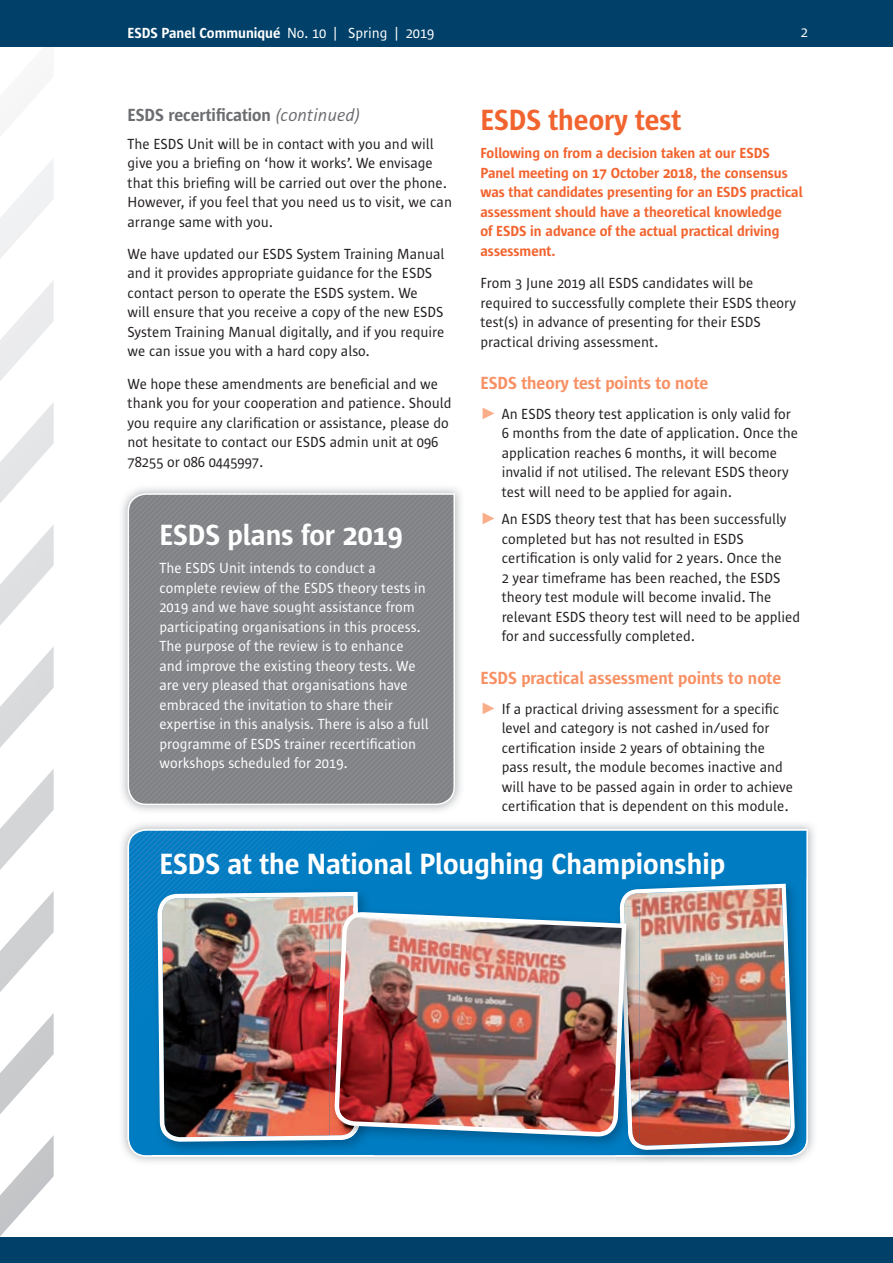
<style>
.page{position:relative;width:893px;height:1263px;background:#fff}
.page>*{position:absolute;margin:0;border:0;box-sizing:border-box;transform-origin:0 0}
.t1{font:600 30px "Sun Sans";color:#fff}
.t2{font:600 30px "Sun Sans";color:#f2642f}
.t3{font:600 18px "Sun Sans";color:#f79165}
.t4{font:600 18px "Sun Sans";color:#6c6d70}
.t5{font:15px/19.5px "Sun Sans";color:#231f20}
.t6{font:15px/19.5px "Sun Sans";color:#fff}
.t7{font:600 15px/19.5px "Sun Sans";color:#f2642f}
.t8{font:600 15px "Sun Sans";color:#fff}
.s1{font-weight:400}
.s2{font-weight:400;font-style:italic}
.s3{font-family:"Arial";font-size:16.5px;color:#f9ad88}
</style>
<div class="page">
<svg style="left:0;top:159px;width:54px;height:1077px"></svg>
<div style="left:0;top:1237px;width:893px;height:26px;background:#004069"></div>
<div style="left:0;top:0;width:893px;height:47px;background:#004069"></div>
<img style="left:122px;top:824px;width:692px;height:338px">
<svg style="left:128px;top:829px;width:680px;height:328px;background:#1285c6"></svg>
<img style="left:122px;top:488px;width:339px;height:323px">
<svg style="left:128px;top:493px;width:327px;height:312px;background:#85878a"></svg>
<img style="left:615px;top:1157px;width:192px;height:5px">
<img style="left:615px;top:879px;width:192px;height:278px">
<img style="left:620px;top:884px;width:175px;height:266px">
<img style="left:152px;top:887px;width:222px;height:269px">
<svg style="left:129px;top:831px;width:210px;height:209px;background:#077dc2"></svg>
<img style="left:152px;top:887px;width:126px;height:125px">
<img style="left:158px;top:892px;width:202px;height:250px">
<img style="left:329px;top:907px;width:311px;height:243px">
<img style="left:620px;top:907px;width:20px;height:241px">
<img style="left:329px;top:907px;width:31px;height:233px">
<img style="left:334px;top:912px;width:292px;height:225px">
<p class="t8" style="left:128px;top:25px;width:308px">ESDS Panel Communiqué <span class="s1">No. 10 | Spring | 2019</span></p>
<p class="t6" style="left:801px;top:23px;width:9px">2</p>
<p class="t4" style="left:128px;top:105px;width:234px">ESDS recertification <span class="s2">(continued)</span></p>
<p class="t5" style="left:128px;top:134px;width:326px">The ESDS Unit will be in contact with you and will give you a briefing on ‘how it works’. We envisage that this briefing will be carried out over the phone.<br>However, if you feel that you need us to visit, we can arrange same with you.</p>
<p class="t5" style="left:128px;top:244px;width:318px">We have updated our ESDS System Training Manual and it provides appropriate guidance for the ESDS contact person to operate the ESDS system. We<br>will ensure that you receive a copy of the new ESDS System Training Manual digitally, and if you require we can issue you with a hard copy also.</p>
<p class="t5" style="left:128px;top:374px;width:326px">We hope these amendments are beneficial and we thank you for your cooperation and patience. Should you require any clarification or assistance, please do not hesitate to contact our ESDS admin unit at 096<br>78255 or 086 0445997.</p>
<h1 class="t1" style="left:159px;top:520px;width:245px">ESDS plans for 2019</h1>
<p class="t6" style="left:159px;top:559px;width:271px">The ESDS Unit intends to conduct a complete review of the ESDS theory tests in 2019 and we have sought assistance from participating organisations in this process.<br>The purpose of the review is to enhance and improve the existing theory tests. We are very pleased that organisations have embraced the invitation to share their expertise in this analysis. There is also a full programme of ESDS trainer recertification workshops scheduled for 2019.</p>
<h1 class="t2" style="left:480px;top:104px;width:202px">ESDS theory test</h1>
<p class="t7" style="left:480px;top:144px;width:324px">Following on from a decision taken at our ESDS Panel meeting on 17 October 2018, the consensus was that candidates presenting for an ESDS practical assessment should have a theoretical knowledge<br>of ESDS in advance of the actual practical driving assessment.</p>
<p class="t5" style="left:480px;top:273px;width:317px">From 3 June 2019 all ESDS candidates will be required to successfully complete their ESDS theory test(s) in advance of presenting for their ESDS practical driving assessment.</p>
<p class="t3" style="left:480px;top:374px;width:229px">ESDS theory test points to note</p>
<p class="t5" style="left:502px;top:404px;width:298px;text-indent:-21px"><span class="s3">►</span> An ESDS theory test application is only valid for 6 months from the date of application. Once the application reaches 6 months, it will become invalid if not utilised. The relevant ESDS theory test will need to be applied for again.</p>
<p class="t5" style="left:502px;top:510px;width:300px;text-indent:-21px"><span class="s3">►</span> An ESDS theory test that has been successfully completed but has not resulted in ESDS certification is only valid for 2 years. Once the<br>2 year timeframe has been reached, the ESDS theory test module will become invalid. The relevant ESDS theory test will need to be applied for and successfully completed.</p>
<p class="t3" style="left:480px;top:669px;width:302px">ESDS practical assessment points to note</p>
<p class="t5" style="left:502px;top:699px;width:293px;text-indent:-21px"><span class="s3">►</span> If a practical driving assessment for a specific level and category is not cashed in/used for certification inside 2 years of obtaining the pass result, the module becomes inactive and will have to be passed again in order to achieve certification that is dependent on this module.</p>
<h1 class="t1" style="left:159px;top:849px;width:567px">ESDS at the National Ploughing Championship</h1>
</div>
